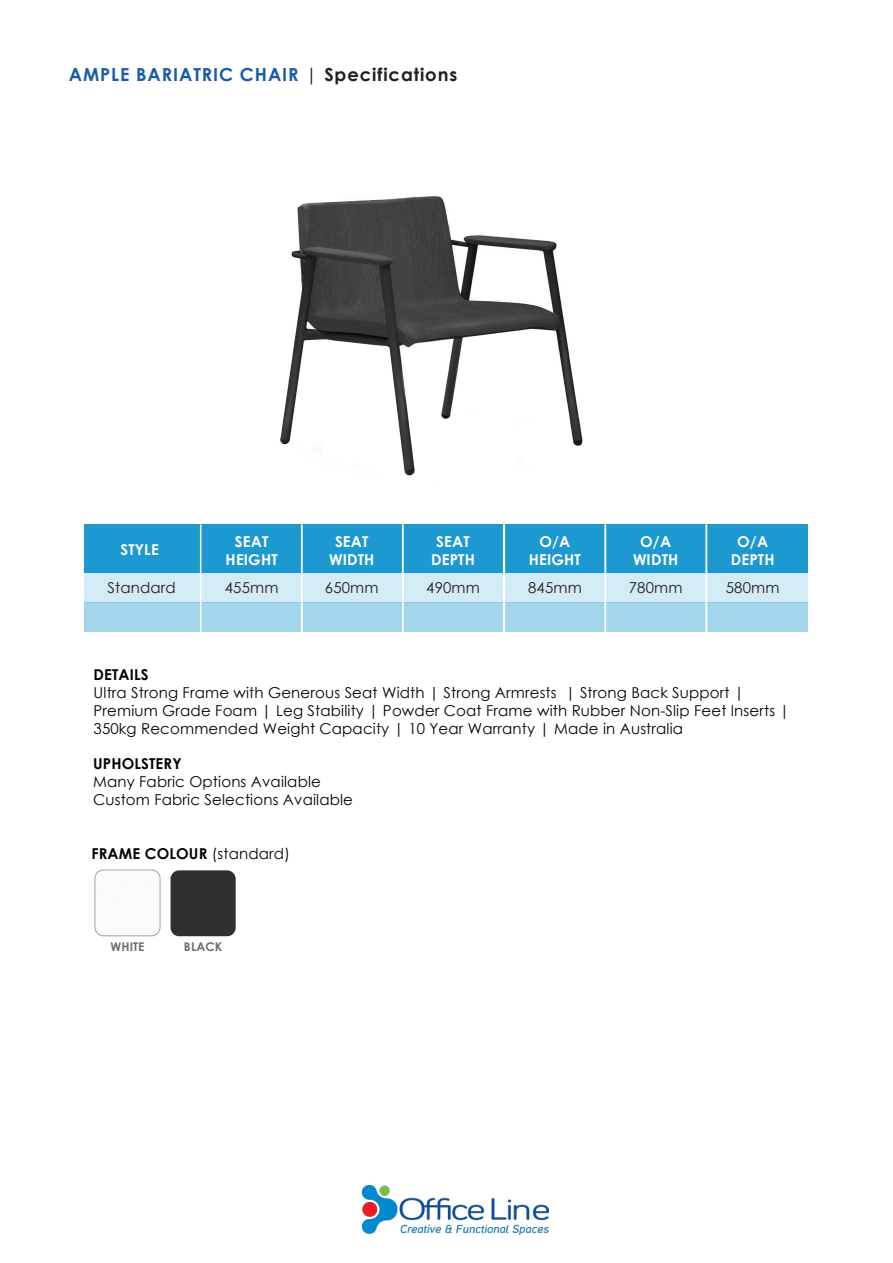
<style>
.page{position:relative;width:893px;height:1263px;background:#fff}
.page>*{position:absolute;margin:0;border:0;box-sizing:border-box;transform-origin:0 0}
.t1{font:700 18px "Century Gothic";letter-spacing:.05em;color:#195ba7}
.t2{font:15px/18px "Century Gothic";letter-spacing:.01em;color:#040503}
.t3{font:700 15px "Century Gothic";letter-spacing:.01em;color:#fff}
.t4{font:15px "Century Gothic";letter-spacing:.01em;color:#231f20}
.t5{font:700 15px "Century Gothic";letter-spacing:.01em;color:#040503}
.t6{font:700 12px "Century Gothic";letter-spacing:.01em;color:#6c6d70}
.s1{font-weight:400;color:#231f20}
.s2{color:#231f20}
.s3{font-weight:700}
.s4{font-weight:400}
</style>
<div class="page">
<img style="left:95px;top:870px;width:65px;height:66px">
<div style="left:95px;top:870px;width:65px;height:66px;border:1px solid #a8a9ad;border-radius:9px"></div>
<div style="left:171px;top:870px;width:65px;height:66px;background:#312f30;border-radius:9px"></div>
<img style="left:363px;top:1185px;width:185px;height:50px">
<div style="left:85px;top:524px;width:723px;height:49px;background:#1b99d0"></div>
<div style="left:85px;top:573px;width:723px;height:29px;background:#d2ebf5"></div>
<div style="left:85px;top:602px;width:723px;height:30px;background:#a4d6eb"></div>
<hr style="left:504px;top:524px;width:1px;height:134px;background:#fff">
<hr style="left:200px;top:524px;width:1px;height:134px;background:#fff">
<hr style="left:706px;top:524px;width:1px;height:134px;background:#fff">
<hr style="left:605px;top:524px;width:1px;height:134px;background:#fff">
<hr style="left:503px;top:524px;width:1px;height:134px;background:#fff">
<hr style="left:402px;top:524px;width:1px;height:134px;background:#fff">
<hr style="left:301px;top:524px;width:1px;height:134px;background:#fff">
<img style="left:280px;top:196px;width:303px;height:280px">
<p class="t1" style="left:69px;top:61px;width:390px">AMPLE BARIATRIC CHAIR <span class="s1">|</span> <span class="s2">Specifications</span></p>
<p class="t3" style="left:539px;top:530px;width:32px">O/A</p>
<p class="t3" style="left:529px;top:548px;width:54px">HEIGHT</p>
<p class="t3" style="left:640px;top:530px;width:32px">O/A</p>
<p class="t3" style="left:633px;top:548px;width:47px">WIDTH</p>
<p class="t3" style="left:737px;top:530px;width:32px">O/A</p>
<p class="t3" style="left:731px;top:548px;width:45px">DEPTH</p>
<p class="t3" style="left:235px;top:530px;width:35px">SEAT</p>
<p class="t3" style="left:226px;top:548px;width:54px">HEIGHT</p>
<p class="t3" style="left:335px;top:530px;width:35px">SEAT</p>
<p class="t3" style="left:329px;top:548px;width:47px">WIDTH</p>
<p class="t3" style="left:436px;top:530px;width:35px">SEAT</p>
<p class="t3" style="left:431px;top:548px;width:45px">DEPTH</p>
<p class="t3" style="left:120px;top:539px;width:40px">STYLE</p>
<p class="t4" style="left:108px;top:577px;width:70px">Standard</p>
<p class="t4" style="left:225px;top:577px;width:55px">455mm</p>
<p class="t4" style="left:325px;top:577px;width:55px">650mm</p>
<p class="t4" style="left:426px;top:577px;width:55px">490mm</p>
<p class="t4" style="left:528px;top:577px;width:55px">845mm</p>
<p class="t4" style="left:629px;top:577px;width:55px">780mm</p>
<p class="t4" style="left:726px;top:577px;width:55px">580mm</p>
<p class="t2" style="left:94px;top:666px;width:698px"><span class="s3">DETAILS<br></span>Ultra Strong Frame with Generous Seat Width | Strong Armrests | Strong Back Support | Premium Grade Foam | Leg Stability | Powder Coat Frame with Rubber Non-Slip Feet Inserts | 350kg Recommended Weight Capacity | 10 Year Warranty | Made in Australia</p>
<p class="t2" style="left:93px;top:755px;width:261px"><span class="s3">UPHOLSTERY<br></span>Many Fabric Options Available<br>Custom Fabric Selections Available</p>
<p class="t5" style="left:91px;top:842px;width:200px">FRAME COLOUR <span class="s4">(standard)</span></p>
<p class="t6" style="left:110px;top:937px;width:36px">WHITE</p>
<p class="t6" style="left:184px;top:937px;width:40px">BLACK</p>
</div>
